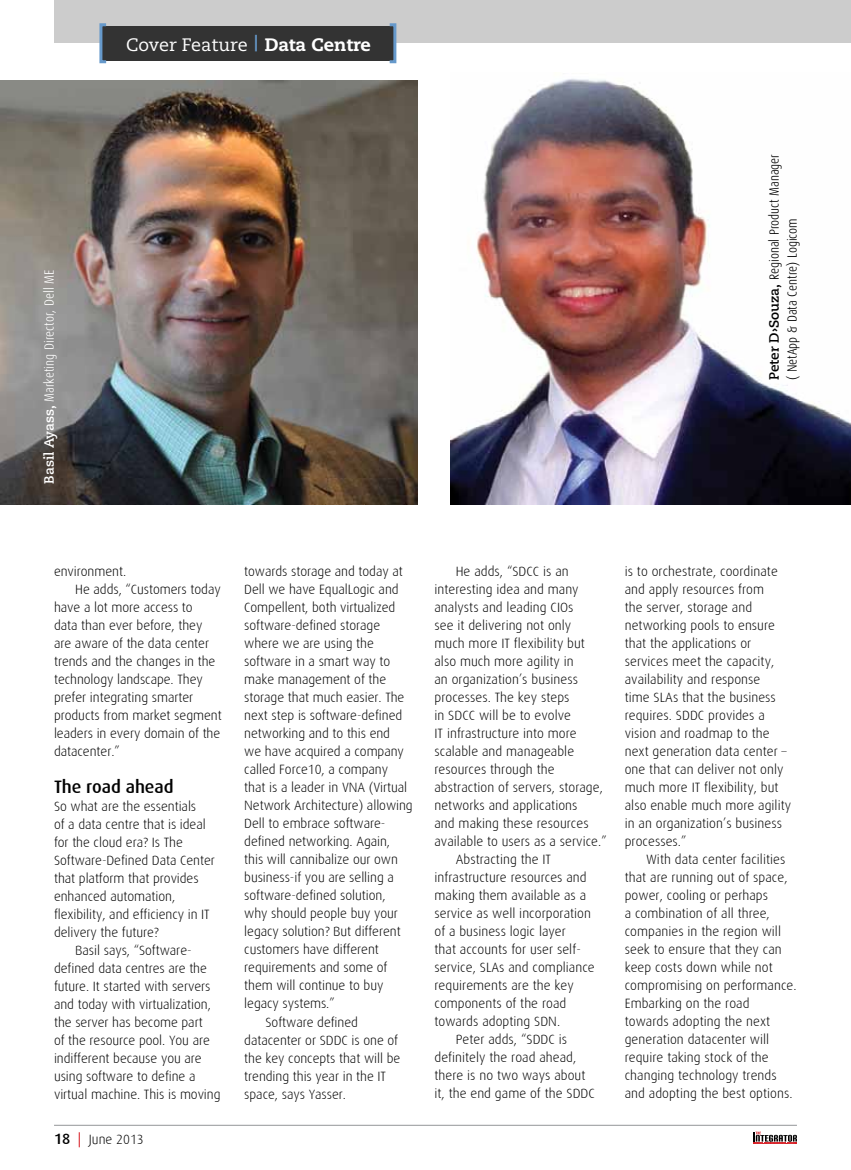
<style>
.page{position:relative;width:851px;height:1170px;background:#fff}
.page>*{position:absolute;margin:0;border:0;box-sizing:border-box;transform-origin:0 0}
.t1{font:18px "Caecilia";color:#fff}
.t2{font:500 18px "Dax";letter-spacing:-.005em;color:#000}
.t3{font:300 13.5px/18px "Dax";letter-spacing:.005em;color:#000}
.t4{font:300 13.5px/18px "Dax Condensed";color:#000}
.t5{font:300 13.5px "Dax Condensed";color:#fff}
.s1{font-weight:700;font-style:italic;font-size:21px;color:#6699cb}
.s2{font-weight:800}
.s3{font-family:"Caecilia";font-weight:700}
.s4{font-weight:500;font-size:15px}
.s5{font-weight:400;font-size:15px;color:#d71d24}
</style>
<div class="page">
<hr style="left:54px;top:1124px;width:742px;height:1px;background:#939598">
<svg style="left:753px;top:1131px;width:43px;height:12px"></svg>
<div style="left:54px;top:0;width:796px;height:43px;background:#ccc"></div>
<div style="left:102px;top:26px;width:292px;height:34px;background:#333"></div>
<div style="left:99px;top:23px;width:9px;height:40px;border:3px solid #6699cb"></div>
<div style="left:388px;top:23px;width:8px;height:40px;border:3px solid #6699cb"></div>
<img style="left:0;top:81px;width:417px;height:424px">
<img style="left:450px;top:78px;width:400px;height:426px">
<h1 class="t1" style="left:126px;top:34px;width:246px">Cover Feature <span class="s1">|</span> <span class="s2">Data Centre</span></h1>
<p class="t5" style="left:42px;top:484px;width:215px;rotate:-90deg"><span class="s3">Basil Ayass,</span> Marketing Director, Dell ME</p>
<p class="t4" style="left:765px;top:380px;width:228px;rotate:-90deg"><span class="s3">Peter D›Souza,</span> Regional Product Manager ( NetApp &amp; Data Centre) Logicom</p>
<p class="t3" style="left:54px;top:563px;width:74px">environment.</p>
<p class="t3" style="left:75px;top:581px;width:147px">He adds, “Customers today</p>
<p class="t3" style="left:54px;top:599px;width:140px">have a lot more access to</p>
<p class="t3" style="left:54px;top:617px;width:150px">data than ever before, they</p>
<p class="t3" style="left:54px;top:635px;width:156px">are aware of the data center</p>
<p class="t3" style="left:54px;top:653px;width:163px">trends and the changes in the</p>
<p class="t3" style="left:54px;top:671px;width:150px">technology landscape. They</p>
<p class="t3" style="left:54px;top:689px;width:141px">prefer integrating smarter</p>
<p class="t3" style="left:54px;top:707px;width:169px">products from market segment</p>
<p class="t3" style="left:54px;top:725px;width:168px">leaders in every domain of the</p>
<p class="t3" style="left:54px;top:743px;width:67px">datacenter.”</p>
<h1 class="t2" style="left:54px;top:776px;width:121px">The road ahead</h1>
<p class="t3" style="left:54px;top:797px;width:144px">So what are the essentials</p>
<p class="t3" style="left:54px;top:815px;width:153px">of a data centre that is ideal</p>
<p class="t3" style="left:54px;top:833px;width:130px">for the cloud era? Is The</p>
<p class="t3" style="left:54px;top:851px;width:162px">Software-Defined Data Center</p>
<p class="t3" style="left:54px;top:869px;width:146px">that platform that provides</p>
<p class="t3" style="left:54px;top:887px;width:123px">enhanced automation,</p>
<p class="t3" style="left:54px;top:905px;width:157px">flexibility, and efficiency in IT</p>
<p class="t3" style="left:54px;top:923px;width:106px">delivery the future?</p>
<p class="t3" style="left:75px;top:941px;width:118px">Basil says, “Software-</p>
<p class="t3" style="left:54px;top:959px;width:154px">defined data centres are the</p>
<p class="t3" style="left:54px;top:977px;width:158px">future. It started with servers</p>
<p class="t3" style="left:54px;top:995px;width:158px">and today with virtualization,</p>
<p class="t3" style="left:54px;top:1013px;width:150px">the server has become part</p>
<p class="t3" style="left:54px;top:1031px;width:157px">of the resource pool. You are</p>
<p class="t3" style="left:54px;top:1048px;width:149px">indifferent because you are</p>
<p class="t3" style="left:54px;top:1066px;width:143px">using software to define a</p>
<p class="t3" style="left:54px;top:1084px;width:168px">virtual machine. This is moving</p>
<p class="t3" style="left:54px;top:1129px;width:91px"><span class="s4">18</span> <span class="s5">|</span> June 2013</p>
<p class="t3" style="left:244px;top:562px;width:160px">towards storage and today at</p>
<p class="t3" style="left:244px;top:580px;width:156px">Dell we have EqualLogic and</p>
<p class="t3" style="left:244px;top:598px;width:153px">Compellent, both virtualized</p>
<p class="t3" style="left:244px;top:616px;width:137px">software-defined storage</p>
<p class="t3" style="left:244px;top:634px;width:131px">where we are using the</p>
<p class="t3" style="left:244px;top:652px;width:147px">software in a smart way to</p>
<p class="t3" style="left:244px;top:670px;width:143px">make management of the</p>
<p class="t3" style="left:244px;top:688px;width:162px">storage that much easier. The</p>
<p class="t3" style="left:244px;top:706px;width:159px">next step is software-defined</p>
<p class="t3" style="left:244px;top:724px;width:147px">networking and to this end</p>
<p class="t3" style="left:244px;top:742px;width:161px">we have acquired a company</p>
<p class="t3" style="left:244px;top:760px;width:145px">called Force10, a company</p>
<p class="t3" style="left:244px;top:778px;width:164px">that is a leader in VNA (Virtual</p>
<p class="t3" style="left:244px;top:796px;width:170px">Network Architecture) allowing</p>
<p class="t3" style="left:244px;top:814px;width:143px">Dell to embrace software-</p>
<p class="t3" style="left:244px;top:832px;width:147px">defined networking. Again,</p>
<p class="t3" style="left:244px;top:850px;width:155px">this will cannibalize our own</p>
<p class="t3" style="left:244px;top:868px;width:151px">business-if you are selling a</p>
<p class="t3" style="left:244px;top:886px;width:143px">software-defined solution,</p>
<p class="t3" style="left:244px;top:904px;width:155px">why should people buy your</p>
<p class="t3" style="left:244px;top:922px;width:158px">legacy solution? But different</p>
<p class="t3" style="left:244px;top:940px;width:136px">customers have different</p>
<p class="t3" style="left:244px;top:958px;width:145px">requirements and some of</p>
<p class="t3" style="left:244px;top:976px;width:141px">them will continue to buy</p>
<p class="t3" style="left:244px;top:994px;width:92px">legacy systems.”</p>
<p class="t3" style="left:265px;top:1012px;width:94px">Software defined</p>
<p class="t3" style="left:244px;top:1030px;width:155px">datacenter or SDDC is one of</p>
<p class="t3" style="left:244px;top:1048px;width:157px">the key concepts that will be</p>
<p class="t3" style="left:244px;top:1066px;width:143px">trending this year in the IT</p>
<p class="t3" style="left:244px;top:1084px;width:103px">space, says Yasser.</p>
<p class="t3" style="left:455px;top:562px;width:114px">He adds, “SDCC is an</p>
<p class="t3" style="left:434px;top:580px;width:146px">interesting idea and many</p>
<p class="t3" style="left:434px;top:598px;width:140px">analysts and leading CIOs</p>
<p class="t3" style="left:434px;top:616px;width:138px">see it delivering not only</p>
<p class="t3" style="left:434px;top:634px;width:152px">much more IT flexibility but</p>
<p class="t3" style="left:434px;top:652px;width:141px">also much more agility in</p>
<p class="t3" style="left:434px;top:670px;width:145px">an organization’s business</p>
<p class="t3" style="left:434px;top:688px;width:136px">processes. The key steps</p>
<p class="t3" style="left:434px;top:706px;width:138px">in SDCC will be to evolve</p>
<p class="t3" style="left:434px;top:724px;width:144px">IT infrastructure into more</p>
<p class="t3" style="left:434px;top:742px;width:141px">scalable and manageable</p>
<p class="t3" style="left:434px;top:760px;width:121px">resources through the</p>
<p class="t3" style="left:434px;top:778px;width:170px">abstraction of servers, storage,</p>
<p class="t3" style="left:434px;top:796px;width:144px">networks and applications</p>
<p class="t3" style="left:434px;top:814px;width:156px">and making these resources</p>
<p class="t3" style="left:434px;top:832px;width:174px">available to users as a service.”</p>
<p class="t3" style="left:455px;top:850px;width:97px">Abstracting the IT</p>
<p class="t3" style="left:434px;top:868px;width:154px">infrastructure resources and</p>
<p class="t3" style="left:434px;top:886px;width:153px">making them available as a</p>
<p class="t3" style="left:434px;top:904px;width:158px">service as well incorporation</p>
<p class="t3" style="left:434px;top:922px;width:133px">of a business logic layer</p>
<p class="t3" style="left:434px;top:940px;width:148px">that accounts for user self-</p>
<p class="t3" style="left:434px;top:958px;width:162px">service, SLAs and compliance</p>
<p class="t3" style="left:434px;top:976px;width:141px">requirements are the key</p>
<p class="t3" style="left:434px;top:994px;width:133px">components of the road</p>
<p class="t3" style="left:434px;top:1012px;width:127px">towards adopting SDN.</p>
<p class="t3" style="left:455px;top:1030px;width:113px">Peter adds, “SDDC is</p>
<p class="t3" style="left:434px;top:1048px;width:143px">definitely the road ahead,</p>
<p class="t3" style="left:434px;top:1066px;width:152px">there is no two ways about</p>
<p class="t3" style="left:434px;top:1084px;width:162px">it, the end game of the SDDC</p>
<p class="t3" style="left:624px;top:562px;width:168px">is to orchestrate, coordinate and apply resources from<br>the server, storage and networking pools to ensure that the applications or services meet the capacity, availability and response<br>time SLAs that the business requires. SDDC provides a vision and roadmap to the next generation data center – one that can deliver not only much more IT flexibility, but also enable much more agility in an organization’s business processes.”</p>
<p class="t3" style="left:624px;top:850px;width:173px;text-indent:21px">With data center facilities that are running out of space, power, cooling or perhaps<br>a combination of all three, companies in the region will seek to ensure that they can keep costs down while not compromising on performance.<br>Embarking on the road towards adopting the next generation datacenter will require taking stock of the changing technology trends and adopting the best options.</p>
</div>
